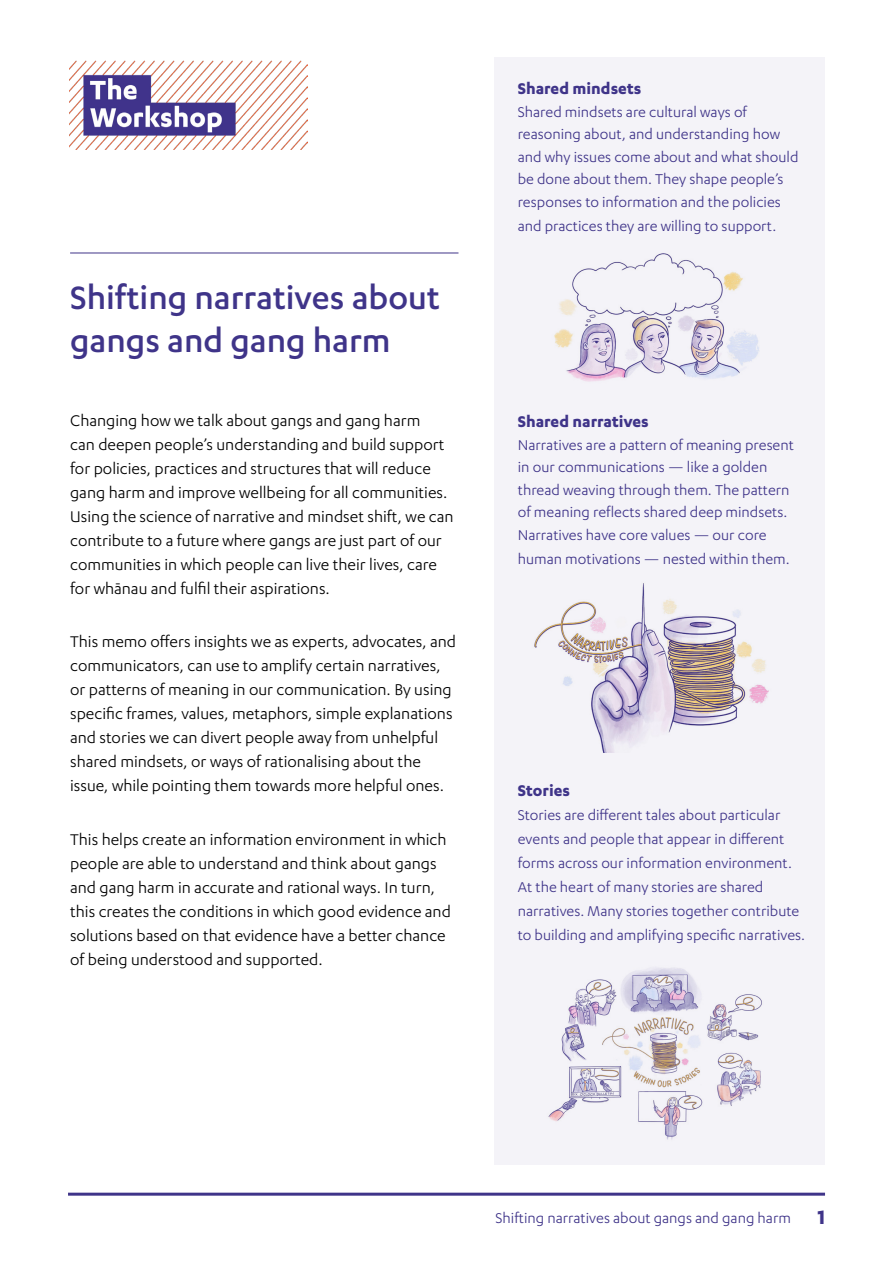
<style>
.page{position:relative;width:893px;height:1263px;background:#fff}
.page>*{position:absolute;margin:0;border:0;box-sizing:border-box;transform-origin:0 0}
.t1{font:500 37.5px/43.5px "Karbon";color:#3f3489}
.t2{font:18px/24px "Karbon";color:#000}
.t3{font:700 18px "Karbon";color:#3f3489}
.t4{font:16.5px/22.5px "Karbon";color:#3f3489}
.s1{font-weight:700;font-size:22.5px}
</style>
<div class="page">
<hr style="left:68px;top:1193px;width:757px;height:3px;background:#3f3489">
<img style="left:69px;top:60px;width:238px;height:90px">
<hr style="left:70px;top:253px;width:388px;height:1px;background:#3f3489">
<div style="left:495px;top:57px;width:330px;height:1108px;background:#f4f3f8"></div>
<img style="left:554px;top:253px;width:205px;height:129px">
<img style="left:534px;top:583px;width:235px;height:169px">
<img style="left:548px;top:968px;width:214px;height:172px">
<h1 class="t1" style="left:70px;top:274px;width:371px">Shifting narratives about gangs and gang harm</h1>
<p class="t2" style="left:70px;top:408px;width:385px">Changing how we talk about gangs and gang harm<br>can deepen people’s understanding and build support for policies, practices and structures that will reduce gang harm and improve wellbeing for all communities.<br>Using the science of narrative and mindset shift, we can contribute to a future where gangs are just part of our communities in which people can live their lives, care for whānau and fulfil their aspirations.</p>
<p class="t2" style="left:70px;top:629px;width:388px">This memo offers insights we as experts, advocates, and communicators, can use to amplify certain narratives, or patterns of meaning in our communication. By using specific frames, values, metaphors, simple explanations and stories we can divert people away from unhelpful shared mindsets, or ways of rationalising about the issue, while pointing them towards more helpful ones.</p>
<p class="t2" style="left:70px;top:827px;width:382px">This helps create an information environment in which people are able to understand and think about gangs and gang harm in accurate and rational ways. In turn, this creates the conditions in which good evidence and solutions based on that evidence have a better chance of being understood and supported.</p>
<p class="t3" style="left:518px;top:79px;width:125px">Shared mindsets</p>
<p class="t4" style="left:518px;top:100px;width:282px">Shared mindsets are cultural ways of reasoning about, and understanding how and why issues come about and what should be done about them. They shape people’s responses to information and the policies</p>
<p class="t4" style="left:518px;top:214px;width:260px">and practices they are willing to support.</p>
<p class="t3" style="left:518px;top:412px;width:133px">Shared narratives</p>
<p class="t4" style="left:518px;top:433px;width:278px">Narratives are a pattern of meaning present in our communications — like a golden thread weaving through them. The pattern of meaning reflects shared deep mindsets.<br>Narratives have core values — our core</p>
<p class="t4" style="left:518px;top:547px;width:273px">human motivations — nested within them.</p>
<p class="t3" style="left:518px;top:780px;width:54px">Stories</p>
<p class="t4" style="left:518px;top:802px;width:289px;line-height:24px">Stories are different tales about particular events and people that appear in different forms across our information environment.<br>At the heart of many stories are shared narratives. Many stories together contribute to building and amplifying specific narratives.</p>
<p class="t4" style="left:495px;top:1207px;width:331px">Shifting narratives about gangs and gang harm <span class="s1">1</span></p>
</div>
